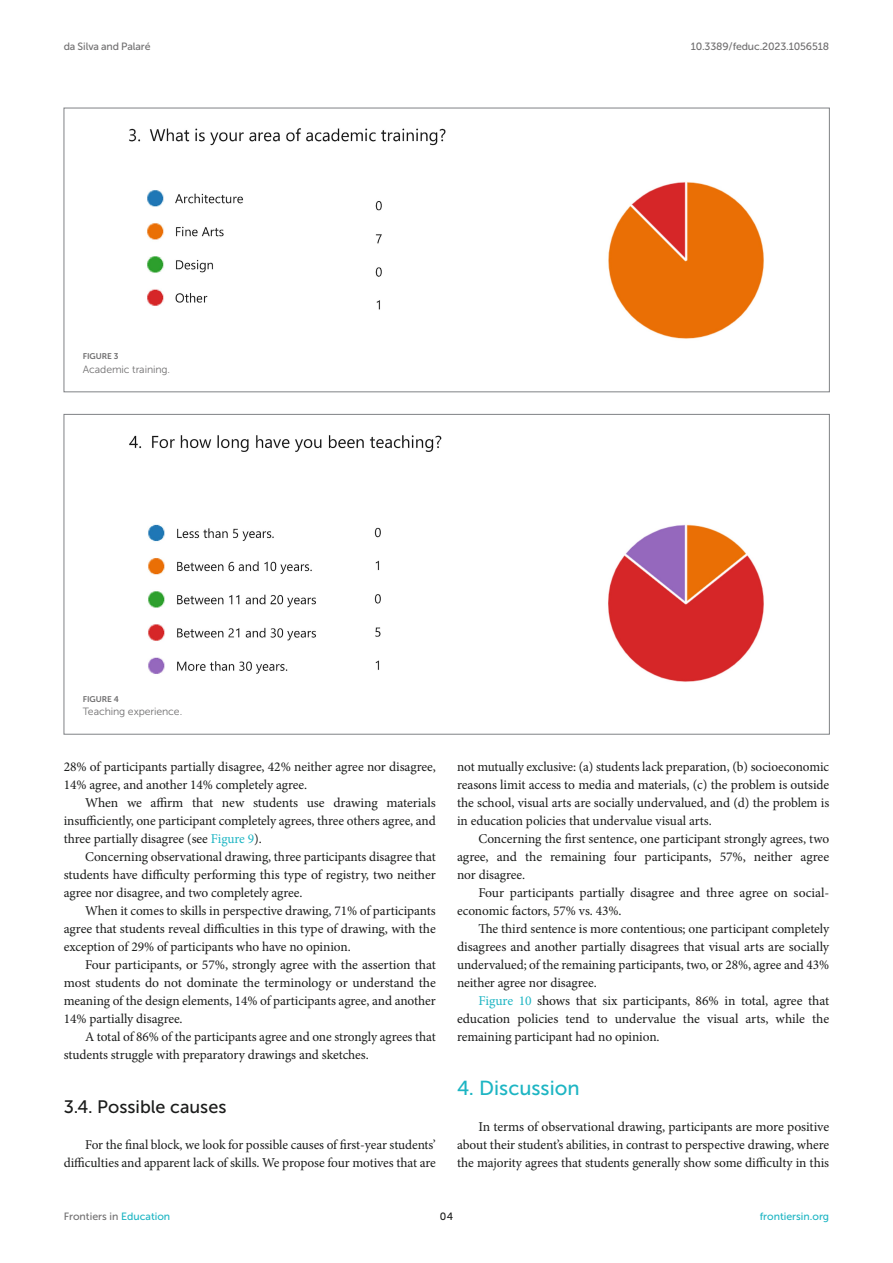
<style>
.page{position:relative;width:893px;height:1263px;background:#fff}
.page>*{position:absolute;margin:0;border:0;box-sizing:border-box;transform-origin:0 0}
.HEAD_1{font:20.25px "Museo Sans 500";color:#1db5c3}
.HEAD_2{font:18px "Museo Sans 500";color:#1b1c1b}
.TEXT{font:13.5px/18px "Minion Pro";letter-spacing:-.005em;color:#1b1c1b;text-align:justify}
.TEXT_FLUSH{font:13.5px/18px "Minion Pro";letter-spacing:-.005em;color:#1b1c1b;text-align:justify}
.t1{font:10.5px "Museo Sans 500";letter-spacing:-.015em;color:#706f70}
.FIG_LEG{font:10.5px "Museo Sans 300";letter-spacing:-.01em;color:#706f70}
.t2{font:10.5px "Museo Sans 500";color:#1db5c3}
.t3{font:10.5px "Museo Sans 500";color:#1b1c1b}
.FIG_HD{font:8.25px "Museo Sans 700";letter-spacing:-.01em;color:#706f70}
.s1{color:#1db5c3}
</style>
<div class="page">
<img style="left:129px;top:128px;width:635px;height:211px">
<img style="left:129px;top:435px;width:635px;height:247px">
<p class="t1" style="left:64px;top:41px;width:88px">da Silva and Palaré</p>
<p class="t1" style="left:691px;top:41px;width:140px">10.3389/feduc.2023.1056518</p>
<p class="FIG_HD" style="left:83px;top:352px;width:37px">FIGURE 3</p>
<p class="FIG_LEG" style="left:83px;top:364px;width:89px">Academic training.</p>
<p class="FIG_HD" style="left:83px;top:694px;width:37px">FIGURE 4</p>
<p class="FIG_LEG" style="left:83px;top:706px;width:101px">Teaching experience.</p>
<p class="TEXT_FLUSH" style="left:64px;top:758px;width:374px">28% of participants partially disagree, 42% neither agree nor disagree,<br>14% agree, and another 14% completely agree.</p>
<p class="TEXT" style="left:64px;top:794px;width:374px;text-indent:21px">When we affirm that new students use drawing materials insufficiently, one participant completely agrees, three others agree, and three partially disagree (see <span class="s1">Figure 9</span>).</p>
<p class="TEXT" style="left:64px;top:848px;width:374px;text-indent:21px">Concerning observational drawing, three participants disagree that students have difficulty performing this type of registry, two neither agree nor disagree, and two completely agree.</p>
<p class="TEXT" style="left:64px;top:902px;width:374px;text-indent:21px">When it comes to skills in perspective drawing, 71% of participants agree that students reveal difficulties in this type of drawing, with the exception of 29% of participants who have no opinion.</p>
<p class="TEXT" style="left:64px;top:956px;width:374px;text-indent:21px">Four participants, or 57%, strongly agree with the assertion that most students do not dominate the terminology or understand the meaning of the design elements, 14% of participants agree, and another 14% partially disagree.</p>
<p class="TEXT" style="left:64px;top:1028px;width:374px;text-indent:21px">A total of 86% of the participants agree and one strongly agrees that students struggle with preparatory drawings and sketches.</p>
<p class="HEAD_2" style="left:64px;top:1097px;width:164px">3.4. Possible causes</p>
<p class="TEXT_FLUSH" style="left:64px;top:1136px;width:374px;text-align:right">For the final block, we look for possible causes of first-year students’ difficulties and apparent lack of skills. We propose four motives that are</p>
<p class="TEXT_FLUSH" style="left:457px;top:758px;width:374px">not mutually exclusive: (a) students lack preparation, (b) socioeconomic reasons limit access to media and materials, (c) the problem is outside the school, visual arts are socially undervalued, and (d) the problem is in education policies that undervalue visual arts.</p>
<p class="TEXT" style="left:457px;top:830px;width:374px;text-indent:21px">Concerning the first sentence, one participant strongly agrees, two agree, and the remaining four participants, 57%, neither agree nor disagree.</p>
<p class="TEXT" style="left:457px;top:884px;width:374px;text-indent:21px">Four participants partially disagree and three agree on social&shy;economic factors, 57% vs. 43%.</p>
<p class="TEXT" style="left:457px;top:920px;width:374px;text-indent:21px">The third sentence is more contentious; one participant completely disagrees and another partially disagrees that visual arts are socially undervalued; of the remaining participants, two, or 28%, agree and 43% neither agree nor disagree.</p>
<p class="TEXT" style="left:457px;top:992px;width:374px;text-indent:21px"><span class="s1">Figure 10</span> shows that six participants, 86% in total, agree that education policies tend to undervalue the visual arts, while the remaining participant had no opinion.</p>
<p class="HEAD_1" style="left:457px;top:1077px;width:124px">4. Discussion</p>
<p class="TEXT_FLUSH" style="left:457px;top:1118px;width:374px;text-indent:21px">In terms of observational drawing, participants are more positive about their student’s abilities, in contrast to perspective drawing, where the majority agrees that students generally show some difficulty in this</p>
<p class="t1" style="left:64px;top:1211px;width:108px">Frontiers in <span class="s1">Education</span></p>
<p class="t3" style="left:440px;top:1211px;width:15px">04</p>
<p class="t2" style="left:760px;top:1211px;width:71px">frontiersin.org</p>
</div>
